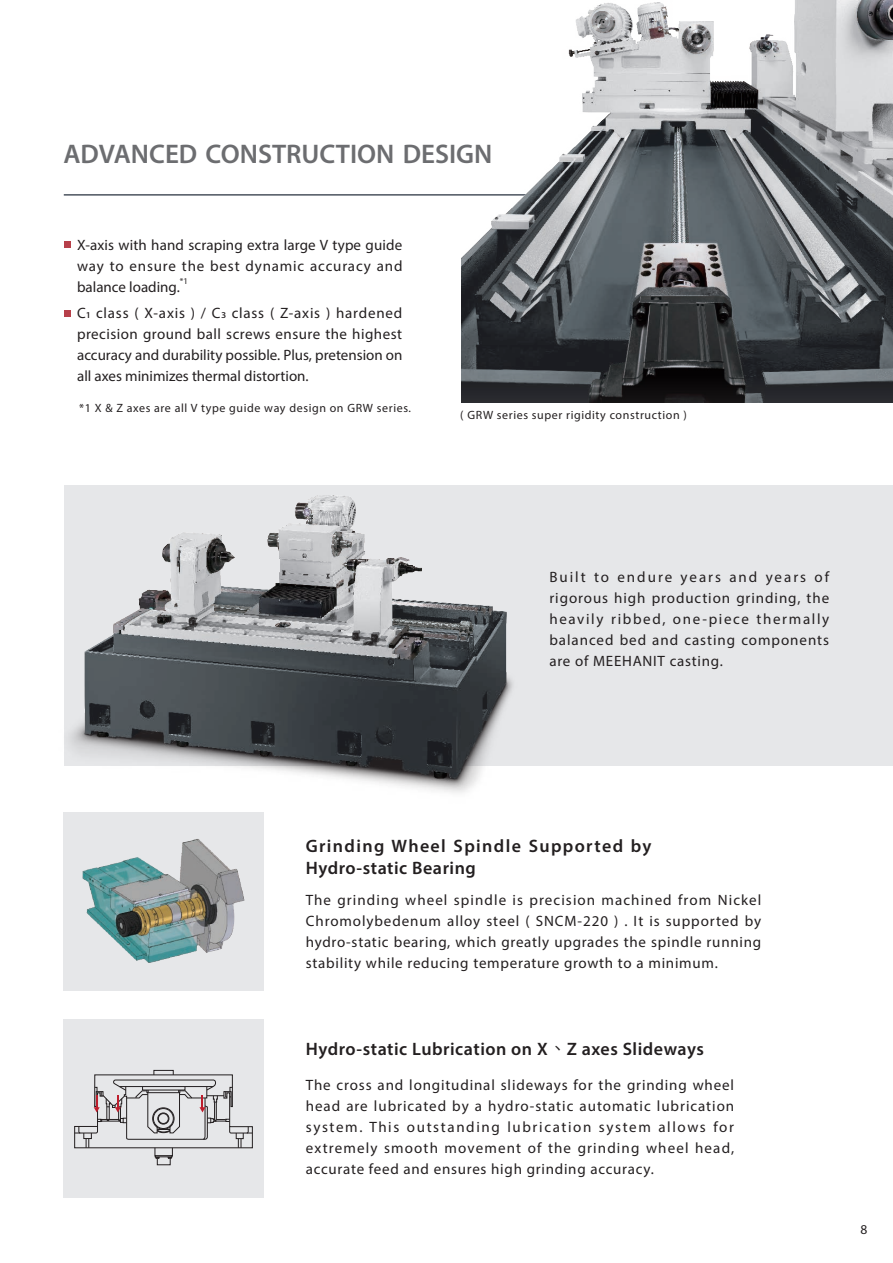
<style>
.page{position:relative;width:893px;height:1263px;background:#fff}
.page>*{position:absolute;margin:0;border:0;box-sizing:border-box;transform-origin:0 0}
.t1{font:600 27px "Myriad Pro";color:#6c6d70}
.t2{font:600 18px/21.6px "Myriad Pro";letter-spacing:.075em;color:#231f20}
.t3{font:600 18px "Myriad Pro";letter-spacing:.03em;color:#231f20}
.t4{font:15px/21px "Myriad Pro";letter-spacing:.05em;color:#231f20;text-align:justify}
.t5{font:13.5px "Myriad Pro";color:#231f20}
.t6{font:12px "Myriad Pro";letter-spacing:.05em;color:#231f20}
.t7{font:8.7px "Myriad Pro";color:#231f20}
.s1{font-family:"Lin Gothic";font-weight:700}
</style>
<div class="page">
<div style="left:63px;top:1019px;width:201px;height:179px;background:#e6e7e9"></div>
<div style="left:63px;top:812px;width:201px;height:179px;background:#e6e7e9"></div>
<img style="left:82px;top:839px;width:163px;height:124px">
<div style="left:154px;top:1070px;width:19px;height:5px;border:1px solid #231f20"></div>
<svg style="left:155px;top:1155px;width:17px;height:3px"></svg>
<div style="left:157px;top:1158px;width:13px;height:7px;border:1px solid #231f20"></div>
<svg style="left:74px;top:1074px;width:179px;height:74px"></svg>
<div style="left:64px;top:485px;width:829px;height:280px;background:#e6e7e9"></div>
<hr style="left:64px;top:194px;width:829px;height:2px;background:#4c545f">
<img style="left:462px;top:0;width:431px;height:403px">
<img style="left:64px;top:495px;width:462px;height:298px">
<div style="left:64px;top:242px;width:7px;height:6px;background:#b7404a"></div>
<div style="left:64px;top:310px;width:7px;height:7px;background:#b7404a"></div>
<h1 class="t1" style="left:63px;top:137px;width:431px">ADVANCED CONSTRUCTION DESIGN</h1>
<p class="t4" style="left:77px;top:234px;width:327px">X-axis with hand scraping extra large V type guide way to ensure the best dynamic accuracy and balance loading.</p>
<p class="t7" style="left:180px;top:276px;width:10px">*1</p>
<p class="t4" style="left:77px;top:302px;width:327px">C1 class ( X-axis ) / C3 class ( Z-axis ) hardened precision ground ball screws ensure the highest accuracy and durability possible. Plus, pretension on all axes minimizes thermal distortion.</p>
<p class="t6" style="left:79px;top:400px;width:333px">*1 X &amp; Z axes are all V type guide way design on GRW series.</p>
<p class="t6" style="left:460px;top:408px;width:228px">( GRW series super rigidity construction )</p>
<p class="t4" style="left:549px;top:566px;width:281px">Built to endure years and years of rigorous high production grinding, the heavily ribbed, one-piece thermally balanced bed and casting components are of MEEHANIT casting.</p>
<p class="t2" style="left:306px;top:835px;width:347px">Grinding Wheel Spindle Supported by<br>Hydro-static Bearing</p>
<p class="t4" style="left:306px;top:889px;width:457px">The grinding wheel spindle is precision machined from Nickel Chromolybedenum alloy steel ( SNCM-220 ) . It is supported by hydro-static bearing, which greatly upgrades the spindle running stability while reducing temperature growth to a minimum.</p>
<p class="t3" style="left:306px;top:1037px;width:400px">Hydro-static Lubrication on X<span class="s1">、</span>Z axes Slideways</p>
<p class="t4" style="left:306px;top:1075px;width:430px">The cross and longitudinal slideways for the grinding wheel head are lubricated by a hydro-static automatic lubrication system. This outstanding lubrication system allows for extremely smooth movement of the grinding wheel head, accurate feed and ensures high grinding accuracy.</p>
<p class="t5" style="left:860px;top:1221px;width:8px">8</p>
</div>
